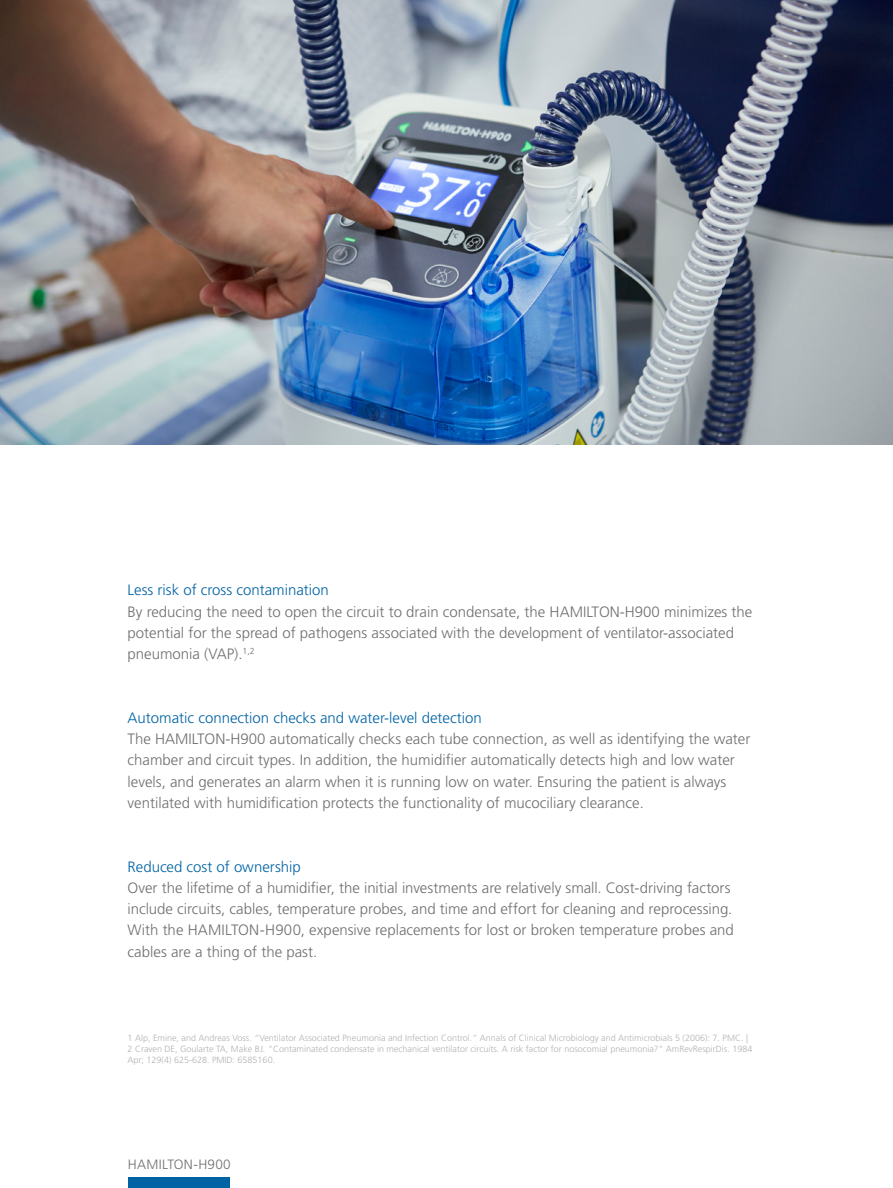
<style>
.page{position:relative;width:893px;height:1188px;background:#fff}
.page>*{position:absolute;margin:0;border:0;box-sizing:border-box;transform-origin:0 0}
.t1{font:300 15px/21.3px "Frutiger LT Std";color:#706f6f}
.t2{font:300 15px "Frutiger LT Std";color:#0063a3}
.t3{font:300 13.5px "Frutiger LT Std";letter-spacing:.02em;color:#706f6f}
.t4{font:300 9px/10.8px "Frutiger LT Std";color:#b3b2b2}
</style>
<div class="page">
<img style="left:0;top:0;width:893px;height:445px">
<div style="left:128px;top:1177px;width:102px;height:11px;background:#0063a3"></div>
<p class="t2" style="left:128px;top:582px;width:203px">Less risk of cross contamination</p>
<p class="t1" style="left:128px;top:601px;width:626px">By reducing the need to open the circuit to drain condensate, the HAMILTON-H900 minimizes the potential for the spread of pathogens associated with the development of ventilator-associated pneumonia (VAP).<sup>1,2</sup></p>
<p class="t2" style="left:128px;top:709px;width:356px">Automatic connection checks and water-level detection</p>
<p class="t1" style="left:128px;top:728px;width:624px">The HAMILTON-H900 automatically checks each tube connection, as well as identifying the water chamber and circuit types. In addition, the humidifier automatically detects high and low water levels, and generates an alarm when it is running low on water. Ensuring the patient is always ventilated with humidification protects the functionality of mucociliary clearance.</p>
<p class="t2" style="left:128px;top:858px;width:175px">Reduced cost of ownership</p>
<p class="t1" style="left:128px;top:877px;width:608px">Over the lifetime of a humidifier, the initial investments are relatively small. Cost-driving factors include circuits, cables, temperature probes, and time and effort for cleaning and reprocessing.<br>With the HAMILTON-H900, expensive replacements for lost or broken temperature probes and cables are a thing of the past.</p>
<p class="t4" style="left:128px;top:1033px;width:626px">1 Alp, Emine, and Andreas Voss. “Ventilator Associated Pneumonia and Infection Control.” Annals of Clinical Microbiology and Antimicrobials 5 (2006): 7. PMC. |<br>2 Craven DE, Goularte TA, Make BJ. "Contaminated condensate in mechanical ventilator circuits. A risk factor for nosocomial pneumonia?" AmRevRespirDis. 1984<br>Apr; 129(4) 625-628. PMID: 6585160.</p>
<p class="t3" style="left:128px;top:1157px;width:104px">HAMILTON-H900</p>
</div>
